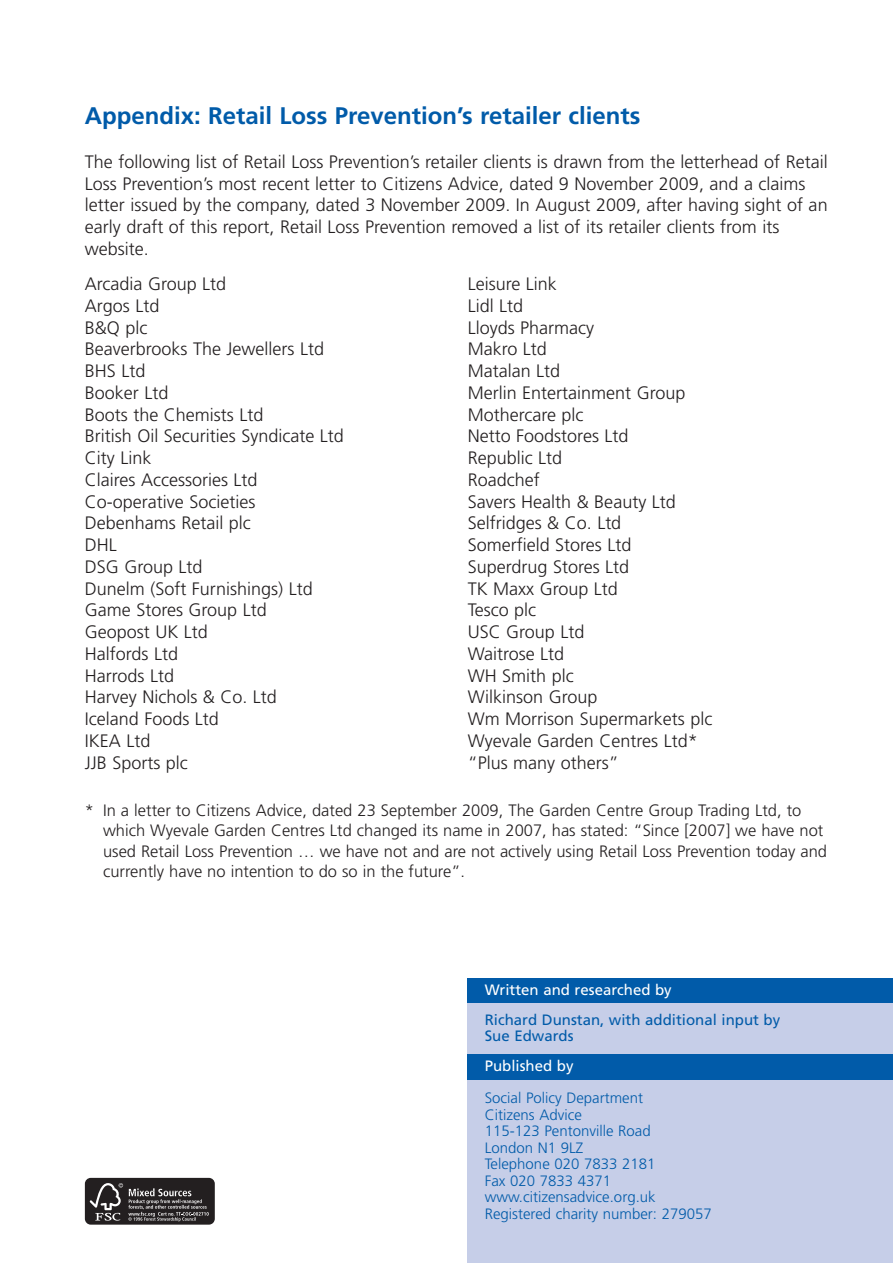
<style>
.page{position:relative;width:893px;height:1263px;background:#fff}
.page>*{position:absolute;margin:0;border:0;box-sizing:border-box;transform-origin:0 0}
.t1{font:700 24px "Frutiger";color:#015ba9}
.t2{font:300 18px/21.8px "Frutiger";color:#231f20}
.t3{font:300 16.5px/20.2px "Frutiger";color:#231f20}
.t4{font:300 15px/16.5px "Frutiger";color:#015ba9}
.t5{font:15px/16.5px "Frutiger";color:#015ba9}
.t6{font:15px "Frutiger";color:#fff}
</style>
<div class="page">
<div style="left:468px;top:978px;width:424px;height:26px;background:#015ba9"></div>
<div style="left:468px;top:1004px;width:424px;height:51px;background:#c6cee8"></div>
<div style="left:468px;top:1055px;width:424px;height:25px;background:#015ba9"></div>
<div style="left:468px;top:1080px;width:424px;height:183px;background:#c6cee8"></div>
<div style="left:85px;top:1178px;width:130px;height:47px;background:#231f20;border-radius:6px"></div>
<svg style="left:90px;top:1183px;width:119px;height:39px"></svg>
<h1 class="t1" style="left:85px;top:106px;width:557px">Appendix: Retail Loss Prevention’s retailer clients</h1>
<p class="t2" style="left:85px;top:152px;width:744px">The following list of Retail Loss Prevention’s retailer clients is drawn from the letterhead of Retail Loss Prevention’s most recent letter to Citizens Advice, dated 9 November 2009, and a claims letter issued by the company, dated 3 November 2009. In August 2009, after having sight of an early draft of this report, Retail Loss Prevention removed a list of its retailer clients from its website.</p>
<p class="t2" style="left:85px;top:274px;width:260px">Arcadia Group Ltd<br>Argos Ltd<br>B&amp;Q plc<br>Beaverbrooks The Jewellers Ltd<br>BHS Ltd<br>Booker Ltd<br>Boots the Chemists Ltd<br>British Oil Securities Syndicate Ltd<br>City Link<br>Claires Accessories Ltd<br>Co-operative Societies<br>Debenhams Retail plc<br>DHL<br>DSG Group Ltd<br>Dunelm (Soft Furnishings) Ltd<br>Game Stores Group Ltd<br>Geopost UK Ltd<br>Halfords Ltd<br>Harrods Ltd<br>Harvey Nichols &amp; Co. Ltd<br>Iceland Foods Ltd<br>IKEA Ltd<br>JJB Sports plc</p>
<p class="t2" style="left:468px;top:274px;width:246px">Leisure Link<br>Lidl Ltd<br>Lloyds Pharmacy<br>Makro Ltd<br>Matalan Ltd<br>Merlin Entertainment Group<br>Mothercare plc<br>Netto Foodstores Ltd<br>Republic Ltd<br>Roadchef<br>Savers Health &amp; Beauty Ltd<br>Selfridges &amp; Co. Ltd<br>Somerfield Stores Ltd<br>Superdrug Stores Ltd<br>TK Maxx Group Ltd<br>Tesco plc<br>USC Group Ltd<br>Waitrose Ltd<br>WH Smith plc<br>Wilkinson Group<br>Wm Morrison Supermarkets plc<br>Wyevale Garden Centres Ltd* “Plus many others”</p>
<p class="t3" style="left:103px;top:802px;width:725px;text-indent:-18px">* In a letter to Citizens Advice, dated 23 September 2009, The Garden Centre Group Trading Ltd, to which Wyevale Garden Centres Ltd changed its name in 2007, has stated: “Since [2007] we have not used Retail Loss Prevention … we have not and are not actively using Retail Loss Prevention today and currently have no intention to do so in the future”.</p>
<p class="t6" style="left:485px;top:984px;width:188px">Written and researched by</p>
<p class="t5" style="left:485px;top:1013px;width:297px">Richard Dunstan, with additional input by<br>Sue Edwards</p>
<p class="t6" style="left:485px;top:1060px;width:90px">Published by</p>
<p class="t4" style="left:485px;top:1091px;width:228px">Social Policy Department<br>Citizens Advice<br>115-123 Pentonville Road<br>London N1 9LZ<br>Telephone 020 7833 2181<br>Fax 020 7833 4371 www.citizensadvice.org.uk<br>Registered charity number: 279057</p>
</div>
